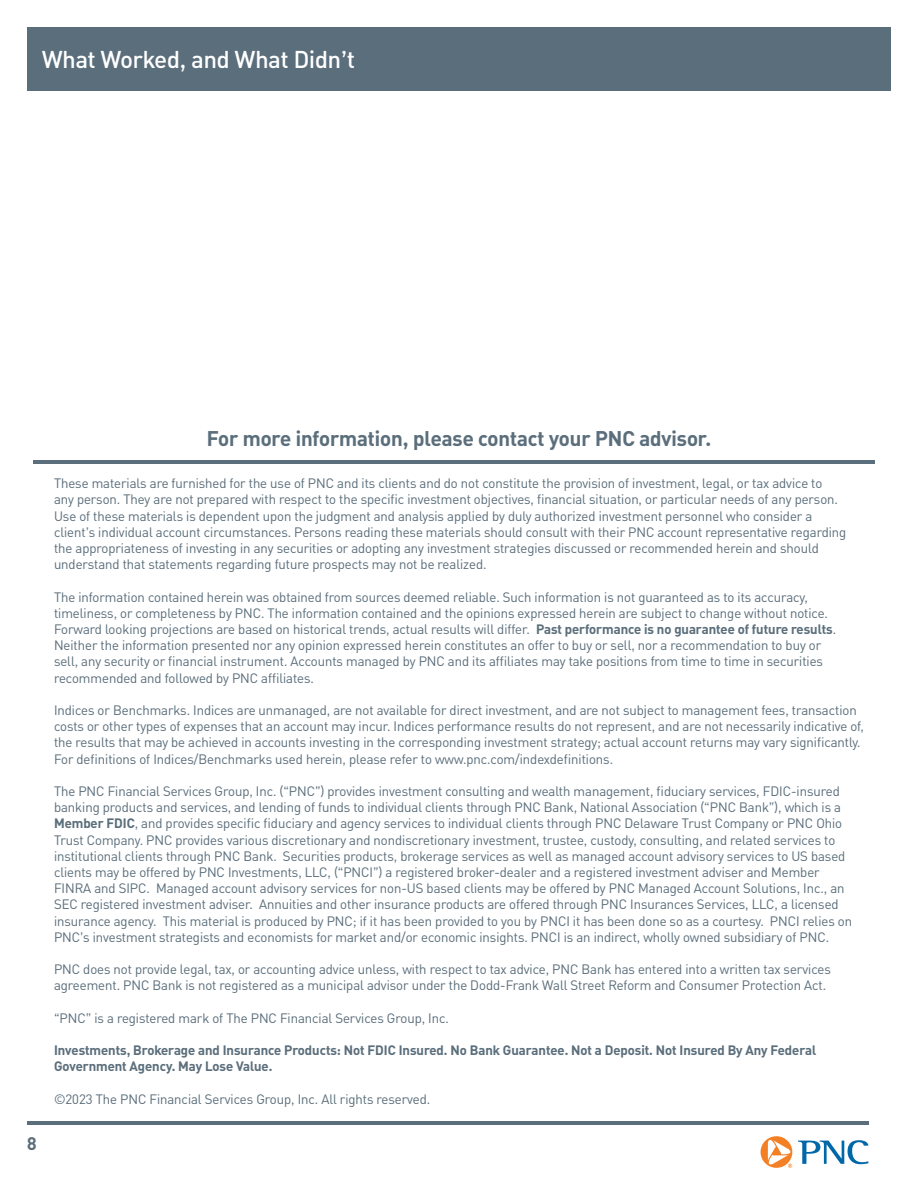
<style>
.page{position:relative;width:918px;height:1188px;background:#fff}
.page>*{position:absolute;margin:0;border:0;box-sizing:border-box;transform-origin:0 0}
.Header{font:500 24px "PNC Brand";color:#fff}
.t1{font:700 21px "PNC Brand";color:#5b6e7b}
.t2{font:700 18px "PNC Brand";color:#5b6e7b}
.t3{font:13.5px/16.2px "PNC Brand";color:#5b6e7b}
.t4{font:700 13.5px/16.2px "PNC Brand";color:#5b6e7b}
.s1{font-weight:700}
</style>
<div class="page">
<hr style="left:27px;top:1122px;width:841px;height:3px;background:#5b6e7b">
<svg style="left:761px;top:1136px;width:31px;height:32px"></svg>
<svg style="left:798px;top:1140px;width:70px;height:24px"></svg>
<hr style="left:33px;top:461px;width:842px;height:3px;background:#5b6e7b">
<div style="left:27px;top:27px;width:864px;height:63px;background:#5b6e7b"></div>
<p class="Header" style="left:42px;top:44px;width:314px">What Worked, and What Didn’t</p>
<p class="t2" style="left:27px;top:1132px;width:11px">8</p>
<p class="t1" style="left:207px;top:425px;width:506px">For more information, please contact your PNC advisor.</p>
<p class="t3" style="left:54px;top:475px;width:794px">These materials are furnished for the use of PNC and its clients and do not constitute the provision of investment, legal, or tax advice to<br>any person. They are not prepared with respect to the specific investment objectives, financial situation, or particular needs of any person.<br>Use of these materials is dependent upon the judgment and analysis applied by duly authorized investment personnel who consider a client’s individual account circumstances. Persons reading these materials should consult with their PNC account representative regarding the appropriateness of investing in any securities or adopting any investment strategies discussed or recommended herein and should understand that statements regarding future prospects may not be realized.</p>
<p class="t3" style="left:54px;top:588px;width:784px">The information contained herein was obtained from sources deemed reliable. Such information is not guaranteed as to its accuracy, timeliness, or completeness by PNC. The information contained and the opinions expressed herein are subject to change without notice.<br>Forward looking projections are based on historical trends, actual results will differ. <span class="s1">Past performance is no guarantee of future results</span>.<br>Neither the information presented nor any opinion expressed herein constitutes an offer to buy or sell, nor a recommendation to buy or sell, any security or financial instrument. Accounts managed by PNC and its affiliates may take positions from time to time in securities recommended and followed by PNC affiliates.</p>
<p class="t3" style="left:54px;top:702px;width:812px">Indices or Benchmarks. Indices are unmanaged, are not available for direct investment, and are not subject to management fees, transaction costs or other types of expenses that an account may incur. Indices performance results do not represent, and are not necessarily indicative of, the results that may be achieved in accounts investing in the corresponding investment strategy; actual account returns may vary significantly.<br>For definitions of Indices/Benchmarks used herein, please refer to www.pnc.com/indexdefinitions.</p>
<p class="t3" style="left:54px;top:783px;width:800px">The PNC Financial Services Group, Inc. (“PNC”) provides investment consulting and wealth management, fiduciary services, FDIC-insured banking products and services, and lending of funds to individual clients through PNC Bank, National Association (“PNC Bank”), which is a <span class="s1">Member FDIC</span>, and provides specific fiduciary and agency services to individual clients through PNC Delaware Trust Company or PNC Ohio Trust Company. PNC provides various discretionary and nondiscretionary investment, trustee, custody, consulting, and related services to institutional clients through PNC Bank. Securities products, brokerage services as well as managed account advisory services to US based clients may be offered by PNC Investments, LLC, (“PNCI”) a registered broker-dealer and a registered investment adviser and Member FINRA and SIPC. Managed account advisory services for non-US based clients may be offered by PNC Managed Account Solutions, Inc., an SEC registered investment adviser. Annuities and other insurance products are offered through PNC Insurances Services, LLC, a licensed insurance agency. This material is produced by PNC; if it has been provided to you by PNCI it has been done so as a courtesy. PNCI relies on PNC’s investment strategists and economists for market and/or economic insights. PNCI is an indirect, wholly owned subsidiary of PNC.</p>
<p class="t3" style="left:54px;top:961px;width:778px">PNC does not provide legal, tax, or accounting advice unless, with respect to tax advice, PNC Bank has entered into a written tax services agreement. PNC Bank is not registered as a municipal advisor under the Dodd-Frank Wall Street Reform and Consumer Protection Act.</p>
<p class="t3" style="left:54px;top:1010px;width:396px">“PNC” is a registered mark of The PNC Financial Services Group, Inc.</p>
<p class="t4" style="left:54px;top:1042px;width:764px">Investments, Brokerage and Insurance Products: Not FDIC Insured. No Bank Guarantee. Not a Deposit. Not Insured By Any Federal<br>Government Agency. May Lose Value.</p>
<p class="t3" style="left:54px;top:1091px;width:378px">©2023 The PNC Financial Services Group, Inc. All rights reserved.</p>
</div>
